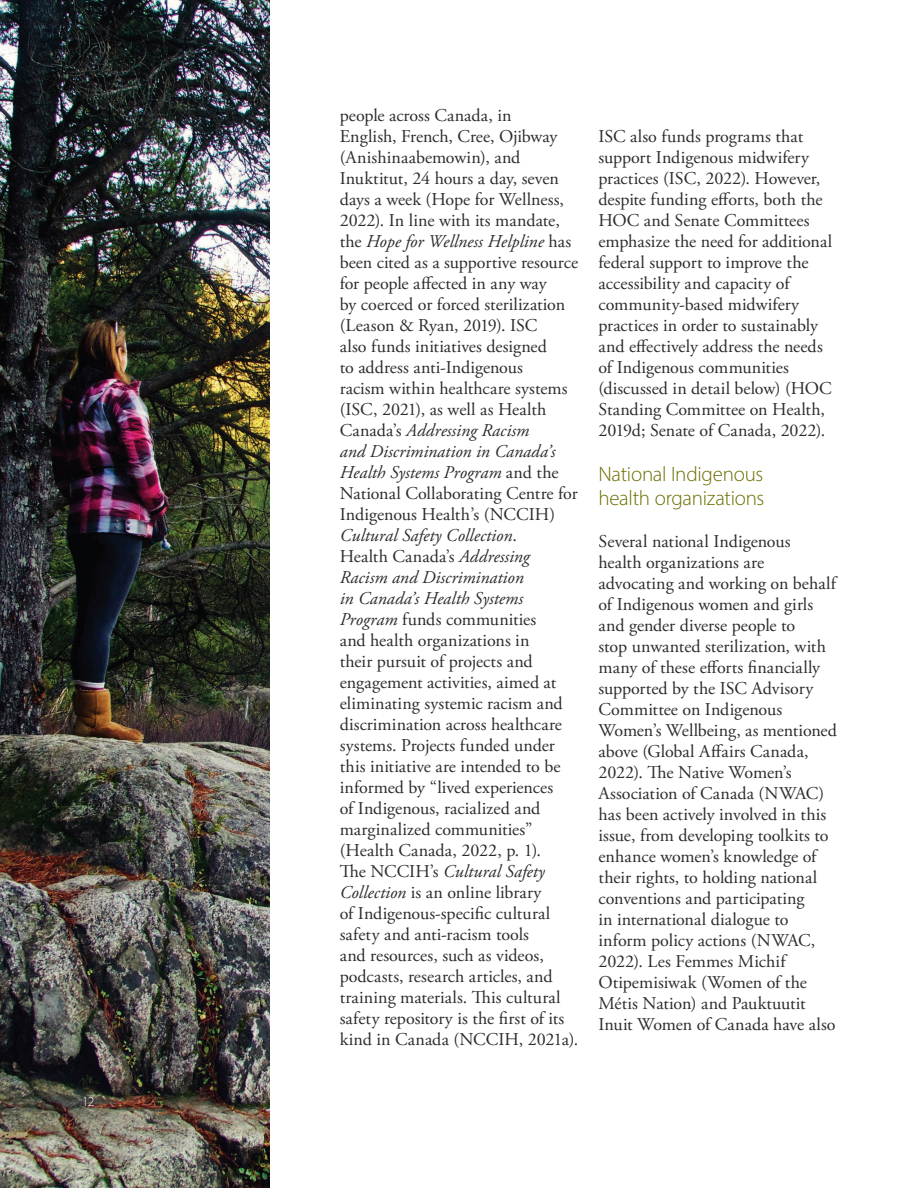
<style>
.page{position:relative;width:918px;height:1188px;background:#fff}
.page>*{position:absolute;margin:0;border:0;box-sizing:border-box;transform-origin:0 0}
.t1{font:300 21px/24px "Myriad Pro";letter-spacing:-.015em;color:#6d6e00}
.t2{font:18px/21px "Adobe Garamond Pro";color:#2e2b2c}
.t3{font:300 13.5px "Myriad Pro";color:#fff}
.s1{font-style:italic}
</style>
<div class="page">
<img style="left:0;top:0;width:270px;height:1188px">
<p class="t3" style="left:82px;top:1094px;width:14px">12</p>
<p class="t2" style="left:340px;top:105px;width:240px">people across Canada, in<br>English, French, Cree, Ojibway (Anishinaabemowin), and<br>Inuktitut, 24 hours a day, seven days a week (Hope for Wellness,<br>2022). In line with its mandate, the <span class="s1">Hope for Wellness Helpline</span> has been cited as a supportive resource for people affected in any way<br>by coerced or forced sterilization (Leason &amp; Ryan, 2019). ISC<br>also funds initiatives designed<br>to address anti-Indigenous<br>racism within healthcare systems (ISC, 2021), as well as Health<br>Canada’s <span class="s1">Addressing Racism<br>and Discrimination in Canada’s<br>Health Systems Program</span> and the<br>National Collaborating Centre for<br>Indigenous Health’s (NCCIH)<br><span class="s1">Cultural Safety Collection</span>.<br>Health Canada’s <span class="s1">Addressing<br>Racism and Discrimination<br>in Canada’s Health Systems<br>Program</span> funds communities<br>and health organizations in<br>their pursuit of projects and engagement activities, aimed at eliminating systemic racism and discrimination across healthcare systems. Projects funded under this initiative are intended to be informed by “lived experiences<br>of Indigenous, racialized and marginalized communities” (Health Canada, 2022, p. 1).<br>The NCCIH’s <span class="s1">Cultural Safety<br>Collection</span> is an online library<br>of Indigenous-specific cultural safety and anti-racism tools<br>and resources, such as videos, podcasts, research articles, and training materials. This cultural safety repository is the first of its kind in Canada (NCCIH, 2021a).</p>
<p class="t2" style="left:598px;top:126px;width:235px">ISC also funds programs that support Indigenous midwifery practices (ISC, 2022). However, despite funding efforts, both the<br>HOC and Senate Committees emphasize the need for additional federal support to improve the accessibility and capacity of community-based midwifery practices in order to sustainably and effectively address the needs of Indigenous communities (discussed in detail below) (HOC<br>Standing Committee on Health,<br>2019d; Senate of Canada, 2022).</p>
<p class="t1" style="left:598px;top:462px;width:167px">National Indigenous health organizations</p>
<p class="t2" style="left:598px;top:531px;width:240px">Several national Indigenous health organizations are advocating and working on behalf of Indigenous women and girls and gender diverse people to<br>stop unwanted sterilization, with many of these efforts financially supported by the ISC Advisory<br>Committee on Indigenous<br>Women’s Wellbeing, as mentioned above (Global Affairs Canada,<br>2022). The Native Women’s<br>Association of Canada (NWAC) has been actively involved in this issue, from developing toolkits to enhance women’s knowledge of their rights, to holding national conventions and participating<br>in international dialogue to inform policy actions (NWAC,<br>2022). Les Femmes Michif<br>Otipemisiwak (Women of the<br>Métis Nation) and Pauktuutit<br>Inuit Women of Canada have also</p>
</div>
